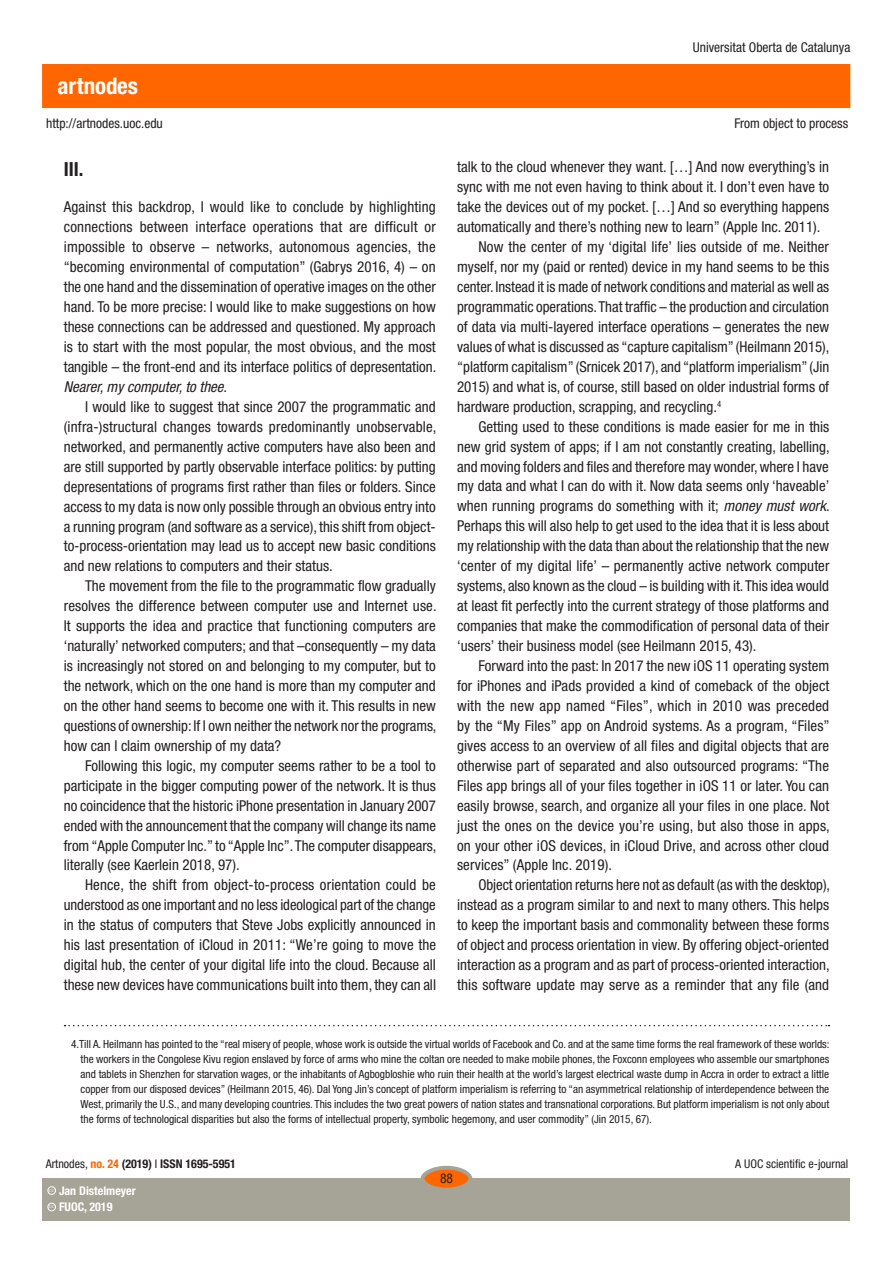
<style>
.page{position:relative;width:893px;height:1263px;background:#fff}
.page>*{position:absolute;margin:0;border:0;box-sizing:border-box;transform-origin:0 0}
.t1{font:700 condensed 22.95px "Helvetica Neue LT Std";color:#fff}
.SUBTITOLS{font:700 condensed 19.5px "Helvetica Neue LT Std";color:#231f20}
.text_general{font:condensed 15px/20px "Helvetica Neue LT Std";color:#231f20;text-align:justify}
.text_general_primerp{font:condensed 15px/20px "Helvetica Neue LT Std";color:#231f20;text-align:justify}
.t2{font:condensed 13.5px "Helvetica Neue LT Std";color:#231f20}
.t3{font:700 condensed 12px "Helvetica Neue LT Std";color:#231f20}
.t4{font:condensed 12px "Helvetica Neue LT Std";color:#231f20}
.t5{font:700 condensed 12px "Helvetica Neue LT Std";color:#fff}
._04_NOTAS1{font:condensed 11.25px/15px "Helvetica Neue LT Std";color:#231f20;text-align:justify}
.t6{font:600 3.9px "Adobe Caslon Pro";color:#fff}
.s1{font-style:italic}
.s2{font-weight:400}
.s3{color:#f60}
</style>
<div class="page">
<div style="left:43px;top:65px;width:807px;height:42px;background:#f60"></div>
<div style="left:43px;top:1178px;width:807px;height:42px;background:#a6a397"></div>
<div style="left:422px;top:1168px;width:48px;height:21px;background:#f60;border-radius:50%"></div>
<div style="left:421px;top:1166px;width:51px;height:25px;border:4px solid #a6a397;border-radius:50%"></div>
<div style="left:48px;top:1203px;width:8px;height:8px;border:1px solid #fff;border-radius:50%"></div>
<div style="left:48px;top:1186px;width:8px;height:8px;border:1px solid #fff;border-radius:50%"></div>
<svg style="left:65px;top:1025px;width:764px;height:1px"></svg>
<h1 class="t1" style="left:58px;top:72px;width:82px">artnodes</h1>
<p class="t2" style="left:46px;top:115px;width:118px">http://artnodes.uoc.edu</p>
<p class="SUBTITOLS" style="left:64px;top:157px;width:21px">III.</p>
<p class="text_general_primerp" style="left:64px;top:197px;width:374px">Against this backdrop, I would like to conclude by highlighting connections between interface operations that are difficult or impossible to observe – networks, autonomous agencies, the “becoming environmental of computation” (Gabrys 2016, 4) – on the one hand and the dissemination of operative images on the other hand. To be more precise: I would like to make suggestions on how these connections can be addressed and questioned. My approach is to start with the most popular, the most obvious, and the most tangible – the front-end and its interface politics of depresentation.<br><span class="s1">Nearer, my computer, to thee</span>.</p>
<p class="text_general" style="left:64px;top:396px;width:374px;text-indent:21px">I would like to suggest that since 2007 the programmatic and (infra-)structural changes towards predominantly unobservable, networked, and permanently active computers have also been and are still supported by partly observable interface politics: by putting depresentations of programs first rather than files or folders. Since access to my data is now only possible through an obvious entry into a running program (and software as a service), this shift from object&shy;to-process-orientation may lead us to accept new basic conditions and new relations to computers and their status.</p>
<p class="text_general" style="left:64px;top:576px;width:374px;text-indent:21px">The movement from the file to the programmatic flow gradually resolves the difference between computer use and Internet use.<br>It supports the idea and practice that functioning computers are ‘naturally’ networked computers; and that –consequently – my data is increasingly not stored on and belonging to my computer, but to the network, which on the one hand is more than my computer and on the other hand seems to become one with it. This results in new questions of ownership: If I own neither the network nor the programs, how can I claim ownership of my data?</p>
<p class="text_general" style="left:64px;top:755px;width:374px;text-indent:21px">Following this logic, my computer seems rather to be a tool to participate in the bigger computing power of the network. It is thus no coincidence that the historic iPhone presentation in January 2007 ended with the announcement that the company will change its name from “Apple Computer Inc.” to “Apple Inc”. The computer disappears, literally (see Kaerlein 2018, 97).</p>
<p class="text_general" style="left:64px;top:875px;width:374px;text-indent:21px">Hence, the shift from object-to-process orientation could be understood as one important and no less ideological part of the change in the status of computers that Steve Jobs explicitly announced in his last presentation of iCloud in 2011: “We’re going to move the digital hub, the center of your digital life into the cloud. Because all these new devices have communications built into them, they can all</p>
<p class="t2" style="left:693px;top:40px;width:159px">Universitat Oberta de Catalunya</p>
<p class="t2" style="left:734px;top:115px;width:115px">From object to process</p>
<p class="text_general" style="left:457px;top:157px;width:374px">talk to the cloud whenever they want. […] And now everything’s in sync with me not even having to think about it. I don’t even have to take the devices out of my pocket. […] And so everything happens automatically and there’s nothing new to learn” (Apple Inc. 2011).</p>
<p class="text_general" style="left:457px;top:237px;width:374px;text-indent:21px">Now the center of my ‘digital life’ lies outside of me. Neither myself, nor my (paid or rented) device in my hand seems to be this center. Instead it is made of network conditions and material as well as programmatic operations. That traffic – the production and circulation of data via multi-layered interface operations – generates the new values of what is discussed as “capture capitalism” (Heilmann 2015), “platform capitalism” (Srnicek 2017), and “platform imperialism” (Jin 2015) and what is, of course, still based on older industrial forms of hardware production, scrapping, and recycling.<sup>4</sup></p>
<p class="text_general" style="left:457px;top:416px;width:374px;text-indent:21px">Getting used to these conditions is made easier for me in this new grid system of apps; if I am not constantly creating, labelling, and moving folders and files and therefore may wonder, where I have my data and what I can do with it. Now data seems only ‘haveable’ when running programs do something with it; <span class="s1">money must work</span>.<br>Perhaps this will also help to get used to the idea that it is less about my relationship with the data than about the relationship that the new ‘center of my digital life’ – permanently active network computer systems, also known as the cloud – is building with it. This idea would at least fit perfectly into the current strategy of those platforms and companies that make the commodification of personal data of their ‘users’ their business model (see Heilmann 2015, 43).</p>
<p class="text_general" style="left:457px;top:656px;width:374px;text-indent:21px">Forward into the past: In 2017 the new iOS 11 operating system for iPhones and iPads provided a kind of comeback of the object with the new app named “Files”, which in 2010 was preceded by the “My Files” app on Android systems. As a program, “Files” gives access to an overview of all files and digital objects that are otherwise part of separated and also outsourced programs: “The Files app brings all of your files together in iOS 11 or later. You can easily browse, search, and organize all your files in one place. Not just the ones on the device you’re using, but also those in apps, on your other iOS devices, in iCloud Drive, and across other cloud services” (Apple Inc. 2019).</p>
<p class="text_general" style="left:457px;top:875px;width:374px;text-indent:21px">Object orientation returns here not as default (as with the desktop), instead as a program similar to and next to many others. This helps to keep the important basis and commonality between these forms of object and process orientation in view. By offering object-oriented interaction as a program and as part of process-oriented interaction, this software update may serve as a reminder that any file (and</p>
<p class="_04_NOTAS1" style="left:81px;top:1036px;width:750px;text-indent:-9px">4.Till A. Heilmann has pointed to the “real misery of people, whose work is outside the virtual worlds of Facebook and Co. and at the same time forms the real framework of these worlds: the workers in the Congolese Kivu region enslaved by force of arms who mine the coltan ore needed to make mobile phones, the Foxconn employees who assemble our smartphones and tablets in Shenzhen for starvation wages, or the inhabitants of Agbogbloshie who ruin their health at the world’s largest electrical waste dump in Accra in order to extract a little copper from our disposed devices” (Heilmann 2015, 46). Dal Yong Jin’s concept of platform imperialism is referring to “an asymmetrical relationship of interdependence between the West, primarily the U.S., and many developing countries. This includes the two great powers of nation states and transnational corporations. But platform imperialism is not only about the forms of technological disparities but also the forms of intellectual property, symbolic hegemony, and user commodity” (Jin 2015, 67).</p>
<p class="t3" style="left:46px;top:1157px;width:192px"><span class="s2">Artnodes,</span> <span class="s3">no. 24</span> (2019) <span class="s2">I</span> ISSN 1695-5951</p>
<p class="t6" style="left:49px;top:1205px;width:7px">CC</p>
<p class="t5" style="left:59px;top:1200px;width:55px">FUOC, 2019</p>
<p class="t5" style="left:59px;top:1183px;width:78px">Jan Distelmeyer</p>
<p class="t6" style="left:49px;top:1188px;width:7px">CC</p>
<p class="t2" style="left:440px;top:1171px;width:14px">88</p>
<p class="t4" style="left:735px;top:1157px;width:115px">A UOC scientific e-journal</p>
</div>
